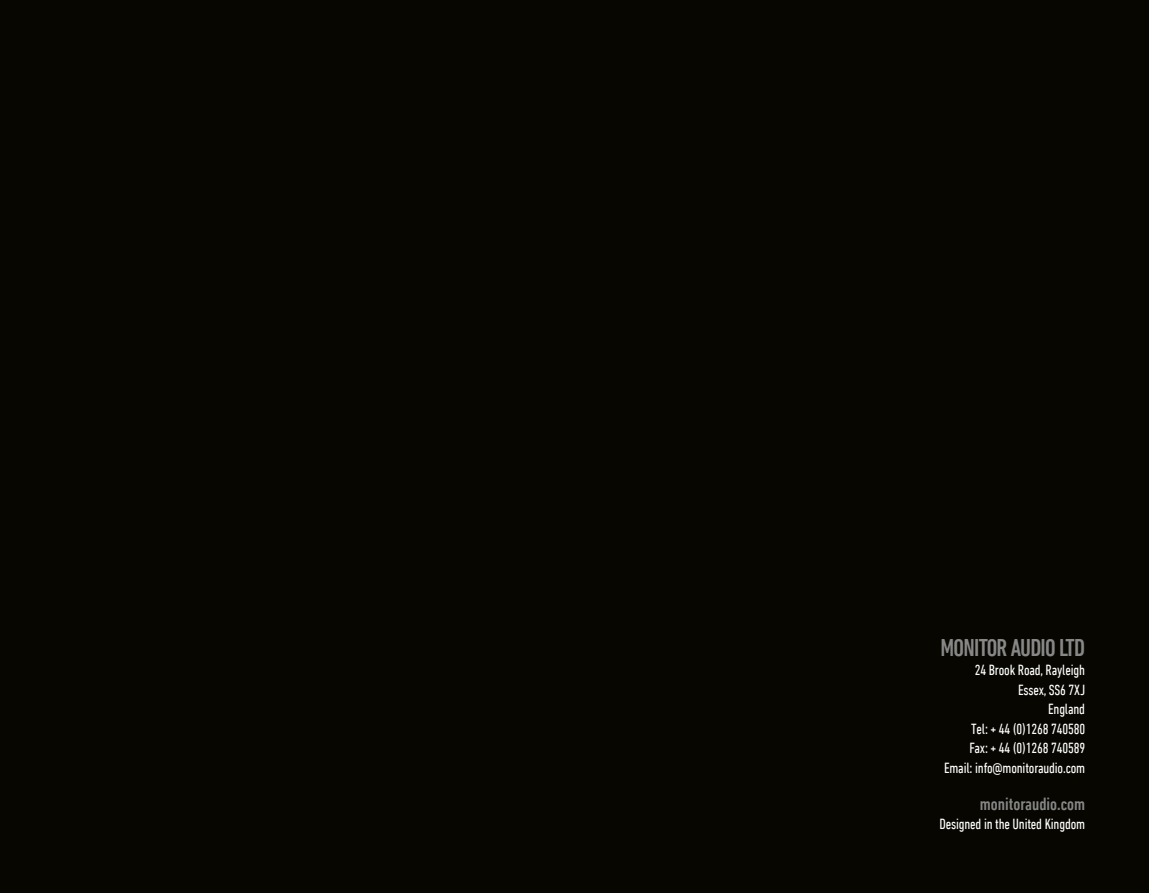
<style>
.page{position:relative;width:1149px;height:893px;background:#fff}
.page>*{position:absolute;margin:0;border:0;box-sizing:border-box;transform-origin:0 0}
.t1{font:500 condensed 24.75px "DIN Next LT Pro";letter-spacing:-.03em;color:#878787}
.t2{font:500 condensed 18px "DIN Next LT Pro";color:#878787}
.t3{font:condensed 15px/19.5px "DIN Next LT Pro";letter-spacing:-.01em;color:#fff;text-align:right}
</style>
<div class="page">
<div style="left:0;top:0;width:1148px;height:893px;background:#070601"></div>
<h1 class="t1" style="left:940px;top:634px;width:146px">MONITOR AUDIO LTD</h1>
<p class="t3" style="left:943px;top:660px;width:142px">24 Brook Road, Rayleigh<br>Essex, SS6 7XJ<br>England<br>Tel: + 44 (0)1268 740580<br>Fax: + 44 (0)1268 740589<br>Email: info@monitoraudio.com</p>
<p class="t2" style="left:979px;top:793px;width:107px">monitoraudio.com</p>
<p class="t3" style="left:939px;top:814px;width:147px">Designed in the United Kingdom</p>
</div>
